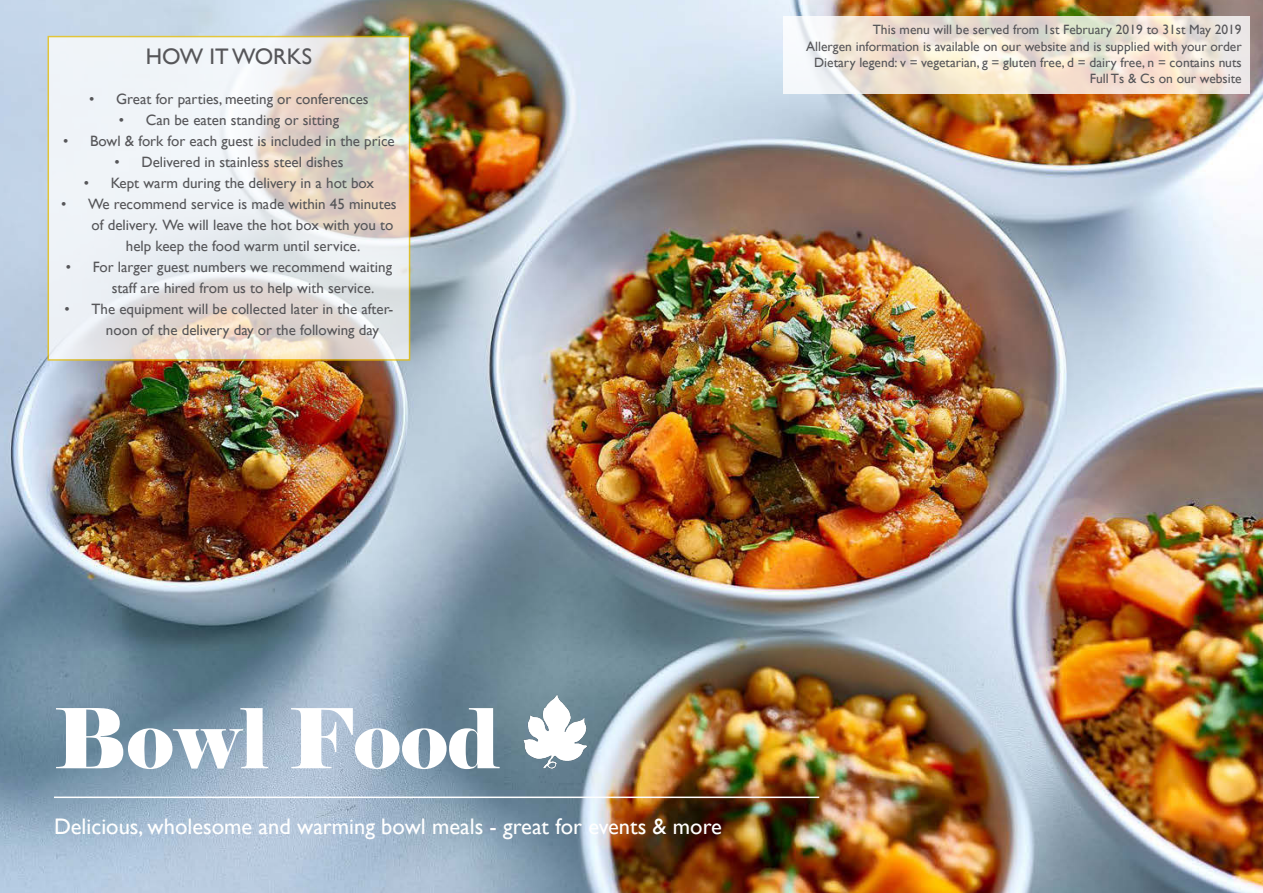
<style>
.page{position:relative;width:1263px;height:893px;background:#fff}
.page>*{position:absolute;margin:0;border:0;box-sizing:border-box;transform-origin:0 0}
.t1{font:82.5px "Elephant";color:#fff}
.t2{font:22.5px "Gill Sans";color:#fff}
.t3{font:22.5px "Gill Sans";color:#565659}
.t4{font:15px/21px "Gill Sans";color:#565659}
.t5{font:13.5px "Gill Sans";color:#565659}
</style>
<div class="page">
<img style="left:0;top:0;width:1263px;height:893px">
<svg style="left:48px;top:36px;width:362px;height:325px;fill:#edeef2"></svg>
<svg style="left:784px;top:16px;width:466px;height:78px;background:#efe5d9"></svg>
<hr style="left:54px;top:796px;width:765px;height:2px;background:#fff">
<img style="left:520px;top:693px;width:70px;height:80px">
<p class="t3" style="left:146px;top:43px;width:168px">HOW IT WORKS</p>
<p class="t4" style="left:89px;top:88px;width:281px">• Great for parties, meeting or conferences</p>
<p class="t4" style="left:119px;top:109px;width:222px">• Can be eaten standing or sitting</p>
<p class="t4" style="left:63px;top:130px;width:333px">• Bowl &amp; fork for each guest is included in the price</p>
<p class="t4" style="left:114px;top:151px;width:230px">• Delivered in stainless steel dishes</p>
<p class="t4" style="left:84px;top:172px;width:292px">• Kept warm during the delivery in a hot box</p>
<p class="t4" style="left:61px;top:193px;width:337px">• We recommend service is made within 45 minutes</p>
<p class="t4" style="left:92px;top:214px;width:303px">of delivery. We will leave the hot box with you to</p>
<p class="t4" style="left:126px;top:235px;width:236px">help keep the food warm until service.</p>
<p class="t4" style="left:112px;top:256px;width:282px;text-indent:-46px">• For larger guest numbers we recommend waiting staff are hired from us to help with service.</p>
<p class="t4" style="left:106px;top:298px;width:289px;text-indent:-41px">• The equipment will be collected later in the after&shy;noon of the delivery day or the following day</p>
<p class="t5" style="left:873px;top:22px;width:370px">This menu will be served from 1st February 2019 to 31st May 2019</p>
<p class="t5" style="left:806px;top:38px;width:437px">Allergen information is available on our website and is supplied with your order</p>
<p class="t5" style="left:814px;top:54px;width:429px">Dietary legend: v = vegetarian, g = gluten free, d = dairy free, n = contains nuts</p>
<p class="t5" style="left:1090px;top:70px;width:153px">Full Ts &amp; Cs on our website</p>
<p class="t1" style="left:54px;top:687px;width:447px">Bowl Food</p>
<p class="t2" style="left:54px;top:813px;width:669px">Delicious, wholesome and warming bowl meals - great for events &amp; more</p>
</div>
